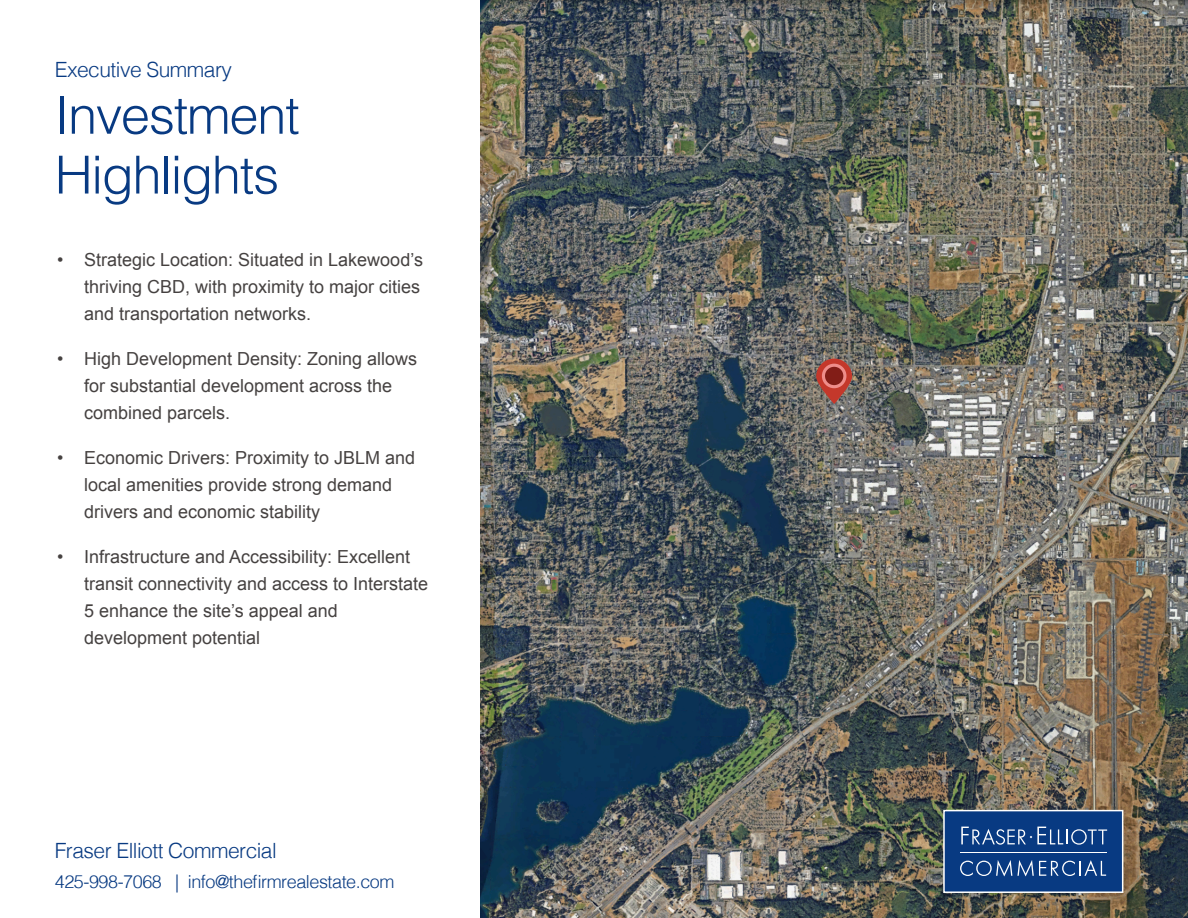
<style>
.page{position:relative;width:1188px;height:918px;background:#fff}
.page>*{position:absolute;margin:0;border:0;box-sizing:border-box;transform-origin:0 0}
.t1{font:300 52.5px/59.8px "Helvetica";letter-spacing:-.025em;color:#083a82}
.t2{font:300 21px "Helvetica";letter-spacing:-.025em;color:#083a82}
.t3{font:18px/27px "Arial";color:rgb(23 18 17/.8)}
.t4{font:300 18px "Helvetica";letter-spacing:-.025em;color:#083a82}
</style>
<div class="page">
<img style="left:480px;top:0;width:708px;height:918px">
<svg style="left:816px;top:359px;width:36px;height:45px"></svg>
<div style="left:822px;top:364px;width:24px;height:24px;background:#821d17;border:3px solid #ee8d8a;border-radius:50%"></div>
<div style="left:943px;top:810px;width:180px;height:83px;background:#083a82;border:2px solid #fff"></div>
<hr style="left:961px;top:852px;width:146px;height:1px;background:#fff">
<svg style="left:960px;top:860px;width:146px;height:16px"></svg>
<svg style="left:961px;top:827px;width:146px;height:18px"></svg>
<p class="t2" style="left:55px;top:62px;width:179px">Executive Summary</p>
<h1 class="t1" style="left:55px;top:92px;width:246px">Investment<br>Highlights</h1>
<p class="t3" style="left:84px;top:248px;width:340px;text-indent:-27px">• Strategic Location: Situated in Lakewood’s thriving CBD, with proximity to major cities and transportation networks.</p>
<p class="t3" style="left:84px;top:347px;width:335px;text-indent:-27px">• High Development Density: Zoning allows for substantial development across the combined parcels.</p>
<p class="t3" style="left:84px;top:446px;width:333px;text-indent:-27px">• Economic Drivers: Proximity to JBLM and local amenities provide strong demand drivers and economic stability</p>
<p class="t3" style="left:84px;top:545px;width:346px;text-indent:-27px">• Infrastructure and Accessibility: Excellent transit connectivity and access to Interstate 5 enhance the site’s appeal and development potential</p>
<p class="t2" style="left:55px;top:843px;width:223px">Fraser Elliott Commercial</p>
<p class="t4" style="left:55px;top:875px;width:341px">425-998-7068 | info@thefirmrealestate.com</p>
</div>
